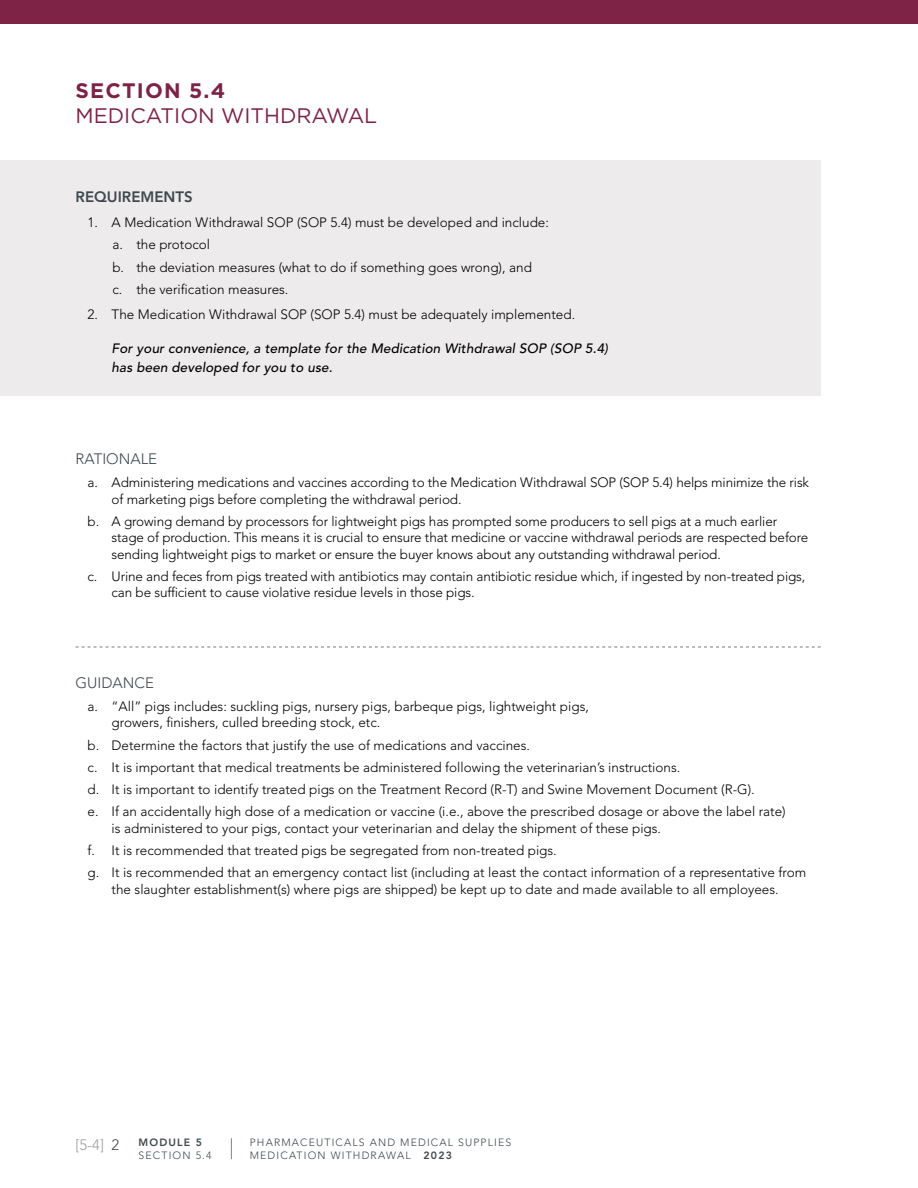
<style>
.page{position:relative;width:918px;height:1188px;background:#fff}
.page>*{position:absolute;margin:0;border:0;box-sizing:border-box;transform-origin:0 0}
.t1{font:21px "Gotham";color:#7e2346}
.t2{font:700 21px "Gotham";letter-spacing:.055em;color:#7e2346}
.t3{font:300 15px "Avenir LT Pro";color:#3f494d}
.t4{font:800 15px "Avenir LT Pro";color:#3f494d}
.t5{font:300 15px "Avenir LT Pro";color:#9e9ea1}
.t6{font:300 13.5px/22.2px "Avenir LT Pro";color:#000}
.t7{font:italic 500 13.5px/18.8px "Avenir LT Pro";letter-spacing:.01em;color:#000}
.t8{font:300 10.5px/12.6px "Avenir LT Pro";letter-spacing:.11em;color:#3f494d}
.t9{font:800 10.5px "Avenir LT Pro";letter-spacing:.11em;color:#3f494d}
.s1{color:#3f494d}
.s2{font-weight:800}
</style>
<div class="page">
<div style="left:0;top:0;width:918px;height:24px;background:#7e2346"></div>
<svg style="left:231px;top:1138px;width:1px;height:21px"></svg>
<div style="left:0;top:161px;width:821px;height:74px;background:#edebec"></div>
<div style="left:0;top:232px;width:821px;height:73px;background:#edebec"></div>
<div style="left:0;top:279px;width:821px;height:73px;background:#edebec"></div>
<div style="left:0;top:343px;width:821px;height:52px;background:#edebec"></div>
<svg style="left:76px;top:647px;width:745px;height:1px"></svg>
<h1 class="t2" style="left:76px;top:76px;width:151px">SECTION 5.4</h1>
<h1 class="t1" style="left:76px;top:102px;width:303px">MEDICATION WITHDRAWAL</h1>
<p class="t4" style="left:76px;top:188px;width:119px">REQUIREMENTS</p>
<p class="t6" style="left:112px;top:212px;width:438px;text-indent:-25px">1. A Medication Withdrawal SOP (SOP 5.4) must be developed and include: a. the protocol<br>b. the deviation measures (what to do if something goes wrong), and<br>c. the verification measures.</p>
<p class="t6" style="left:88px;top:303px;width:489px">2. The Medication Withdrawal SOP (SOP 5.4) must be adequately implemented.</p>
<p class="t7" style="left:112px;top:339px;width:498px">For your convenience, a template for the Medication Withdrawal SOP (SOP 5.4) has been developed for you to use.</p>
<p class="t3" style="left:76px;top:450px;width:83px">RATIONALE</p>
<p class="t6" style="left:112px;top:474px;width:699px;line-height:16.5px;text-indent:-24px">a. Administering medications and vaccines according to the Medication Withdrawal SOP (SOP 5.4) helps minimize the risk of marketing pigs before completing the withdrawal period.</p>
<p class="t6" style="left:112px;top:513px;width:698px;line-height:16.5px;text-indent:-24px">b. A growing demand by processors for lightweight pigs has prompted some producers to sell pigs at a much earlier stage of production. This means it is crucial to ensure that medicine or vaccine withdrawal periods are respected before sending lightweight pigs to market or ensure the buyer knows about any outstanding withdrawal period.</p>
<p class="t6" style="left:112px;top:568px;width:695px;line-height:16.5px;text-indent:-24px">c. Urine and feces from pigs treated with antibiotics may contain antibiotic residue which, if ingested by non-treated pigs, can be sufficient to cause violative residue levels in those pigs.</p>
<p class="t3" style="left:76px;top:674px;width:80px">GUIDANCE</p>
<p class="t6" style="left:112px;top:698px;width:479px;line-height:16.5px;text-indent:-24px">a. “All” pigs includes: suckling pigs, nursery pigs, barbeque pigs, lightweight pigs, growers, finishers, culled breeding stock, etc.</p>
<p class="t6" style="left:88px;top:734px;width:700px">b. Determine the factors that justify the use of medications and vaccines.<br>c. It is important that medical treatments be administered following the veterinarian’s instructions.<br>d. It is important to identify treated pigs on the Treatment Record (R-T) and Swine Movement Document (R-G).<br>e. If an accidentally high dose of a medication or vaccine (i.e., above the prescribed dosage or above the label rate)</p>
<p class="t6" style="left:88px;top:817px;width:720px;text-indent:24px">is administered to your pigs, contact your veterinarian and delay the shipment of these pigs.<br>f. It is recommended that treated pigs be segregated from non-treated pigs.<br>g. It is recommended that an emergency contact list (including at least the contact information of a representative from</p>
<p class="t6" style="left:112px;top:878px;width:669px">the slaughter establishment(s) where pigs are shipped) be kept up to date and made available to all employees.</p>
<p class="t5" style="left:76px;top:1136px;width:45px">[5-4] <span class="s1">2</span></p>
<p class="t9" style="left:139px;top:1136px;width:65px">MODULE 5</p>
<p class="t8" style="left:139px;top:1149px;width:75px">SECTION 5.4</p>
<p class="t8" style="left:250px;top:1136px;width:263px">PHARMACEUTICALS AND MEDICAL SUPPLIES<br>MEDICATION WITHDRAWAL <span class="s2">2023</span></p>
</div>
